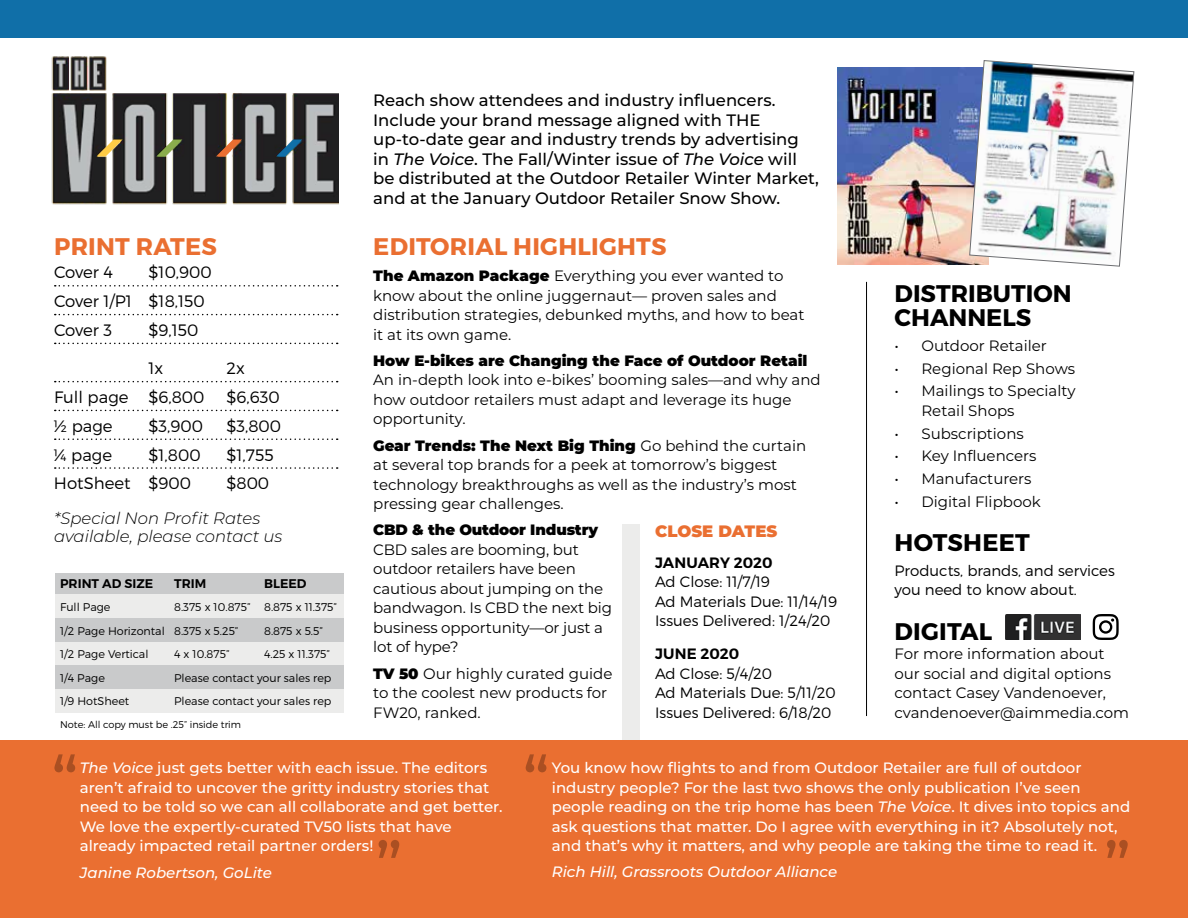
<style>
.page{position:relative;width:1188px;height:918px;background:#fff}
.page>*{position:absolute;margin:0;border:0;box-sizing:border-box;transform-origin:0 0}
.t1{font:500 64.5px "Montserrat";color:#8c8787}
.t2{font:700 24px/24px "Montserrat";color:#000}
.t3{font:700 24px "Montserrat";letter-spacing:.01em;color:#ea6f31}
.t4{font:500 16.5px/19.5px "Montserrat";color:#000}
.t5{font:300 16.5px/28.8px "Montserrat";color:#000}
.t6{font:italic 300 16.5px/18px "Montserrat";color:#000}
.t7{font:900 16.5px "Montserrat";color:#ea6f31}
.t8{font:15px/19.5px "Montserrat";color:#000}
.t9{font:500 15px/19.5px "Montserrat";color:#fff}
.t10{font:300 15px/19.5px "Montserrat";color:#000}
.t11{font:900 15px "Montserrat";color:#000}
.t12{font:italic 500 15px "Montserrat";color:#fff}
.t13{font:600 15px "Montserrat";color:#000}
.t14{font:600 12.6px "Montserrat";color:#000}
.t15{font:300 11.1px/23.4px "Montserrat";color:#000}
.t16{font:300 9.75px "Montserrat";color:#000}
.s1{font-style:italic}
.s2{font-weight:900}
</style>
<div class="page">
<div style="left:623px;top:524px;width:17px;height:240px;background:#ececeb"></div>
<svg style="left:55px;top:285px;width:283px;height:2px"></svg>
<svg style="left:55px;top:314px;width:283px;height:1px"></svg>
<svg style="left:55px;top:343px;width:283px;height:1px"></svg>
<svg style="left:55px;top:381px;width:283px;height:1px"></svg>
<svg style="left:55px;top:410px;width:283px;height:1px"></svg>
<svg style="left:55px;top:438px;width:283px;height:2px"></svg>
<svg style="left:55px;top:467px;width:283px;height:2px"></svg>
<div style="left:55px;top:689px;width:289px;height:23px;background:#ececeb"></div>
<div style="left:55px;top:665px;width:289px;height:24px;background:#c9cacb"></div>
<div style="left:55px;top:642px;width:288px;height:23px;background:#ececeb"></div>
<div style="left:55px;top:618px;width:288px;height:24px;background:#c9cacb"></div>
<div style="left:55px;top:573px;width:288px;height:22px;background:#c9cacb"></div>
<div style="left:55px;top:595px;width:288px;height:23px;background:#ececeb"></div>
<div style="left:0;top:740px;width:1188px;height:177px;background:#ea6f31"></div>
<div style="left:0;top:0;width:1188px;height:38px;background:#106fa8"></div>
<img style="left:1005px;top:614px;width:76px;height:26px">
<svg style="left:1093px;top:614px;width:26px;height:26px"></svg>
<img style="left:51px;top:56px;width:288px;height:149px">
<svg style="left:156px;top:140px;width:26px;height:16px"></svg>
<svg style="left:216px;top:140px;width:26px;height:16px"></svg>
<svg style="left:276px;top:140px;width:26px;height:16px"></svg>
<svg style="left:97px;top:140px;width:26px;height:16px"></svg>
<img style="left:837px;top:68px;width:132px;height:197px">
<img style="left:969px;top:60px;width:165px;height:206px">
<hr style="left:866px;top:282px;width:1px;height:434px;background:#000">
<h2 class="t3" style="left:54px;top:231px;width:164px">PRINT RATES</h2>
<p class="t5" style="left:54px;top:258px;width:61px">Cover 4</p>
<p class="t5" style="left:54px;top:258px;width:159px;text-indent:94px">$10,900<br>Cover 1/P1 $18,150<br>Cover 3</p>
<p class="t5" style="left:148px;top:315px;width:52px">$9,150</p>
<p class="t5" style="left:148px;top:354px;width:16px">1x</p>
<p class="t5" style="left:226px;top:354px;width:20px">2x</p>
<p class="t5" style="left:54px;top:382px;width:152px">Full page $6,800</p>
<p class="t5" style="left:226px;top:382px;width:55px">$6,630</p>
<p class="t5" style="left:54px;top:411px;width:60px">½ page</p>
<p class="t5" style="left:148px;top:411px;width:56px">$3,900</p>
<p class="t5" style="left:226px;top:411px;width:56px">$3,800</p>
<p class="t5" style="left:54px;top:440px;width:60px">¼ page</p>
<p class="t5" style="left:148px;top:440px;width:54px">$1,800</p>
<p class="t5" style="left:226px;top:440px;width:49px">$1,755</p>
<p class="t5" style="left:54px;top:469px;width:139px">HotSheet $900</p>
<p class="t5" style="left:226px;top:469px;width:44px">$800</p>
<p class="t6" style="left:54px;top:509px;width:230px">*Special Non Profit Rates available, please contact us</p>
<p class="t14" style="left:60px;top:576px;width:95px">PRINT AD SIZE</p>
<p class="t14" style="left:174px;top:576px;width:34px">TRIM</p>
<p class="t14" style="left:264px;top:576px;width:44px">BLEED</p>
<p class="t15" style="left:60px;top:596px;width:52px">Full Page</p>
<p class="t15" style="left:60px;top:596px;width:278px;text-indent:114px">8.375 x 10.875” 8.875 x 11.375”<br>1/2 Page Horizontal 8.375 x 5.25”</p>
<p class="t15" style="left:264px;top:619px;width:60px">8.875 x 5.5”</p>
<p class="t15" style="left:60px;top:642px;width:90px">1/2 Page Vertical</p>
<p class="t15" style="left:174px;top:642px;width:57px">4 x 10.875”</p>
<p class="t15" style="left:264px;top:642px;width:67px">4.25 x 11.375”</p>
<p class="t15" style="left:60px;top:666px;width:46px">1/4 Page</p>
<p class="t15" style="left:174px;top:666px;width:159px">Please contact your sales rep</p>
<p class="t15" style="left:60px;top:689px;width:71px">1/9 HotSheet</p>
<p class="t15" style="left:174px;top:689px;width:159px">Please contact your sales rep</p>
<p class="t16" style="left:60px;top:719px;width:183px">Note: All copy must be .25” inside trim</p>
<p class="t4" style="left:373px;top:90px;width:447px">Reach show attendees and industry influencers.<br>Include your brand message aligned with THE up-to-date gear and industry trends by advertising in <span class="s1">The Voice</span>. The Fall/Winter issue of <span class="s1">The Voice</span> will be distributed at the Outdoor Retailer Winter Market, and at the January Outdoor Retailer Snow Show.</p>
<h2 class="t3" style="left:373px;top:231px;width:295px">EDITORIAL HIGHLIGHTS</h2>
<p class="t8" style="left:373px;top:266px;width:433px"><span class="s2">The Amazon Package</span> Everything you ever wanted to know about the online juggernaut— proven sales and distribution strategies, debunked myths, and how to beat it at its own game.</p>
<p class="t11" style="left:373px;top:349px;width:436px">How E-bikes are Changing the Face of Outdoor Retail</p>
<p class="t8" style="left:373px;top:370px;width:449px">An in-depth look into e-bikes’ booming sales—and why and how outdoor retailers must adapt and leverage its huge opportunity.</p>
<p class="t8" style="left:373px;top:435px;width:435px"><span class="s2">Gear Trends: The Next Big Thing</span> Go behind the curtain at several top brands for a peek at tomorrow’s biggest technology breakthroughs as well as the industry’s most pressing gear challenges.</p>
<p class="t11" style="left:373px;top:519px;width:227px">CBD &amp; the Outdoor Industry</p>
<p class="t8" style="left:373px;top:539px;width:240px">CBD sales are booming, but outdoor retailers have been cautious about jumping on the bandwagon. Is CBD the next big business opportunity—or just a lot of hype?</p>
<p class="t8" style="left:373px;top:663px;width:241px"><span class="s2">TV 50</span> Our highly curated guide to the coolest new products for<br>FW20, ranked.</p>
<p class="t7" style="left:655px;top:519px;width:124px">CLOSE DATES</p>
<p class="t13" style="left:655px;top:553px;width:119px">JANUARY 2020</p>
<p class="t10" style="left:655px;top:572px;width:183px">Ad Close: 11/7/19<br>Ad Materials Due: 11/14/19<br>Issues Delivered: 1/24/20</p>
<p class="t13" style="left:655px;top:645px;width:86px">JUNE 2020</p>
<p class="t10" style="left:655px;top:663px;width:182px">Ad Close: 5/4/20<br>Ad Materials Due: 5/11/20<br>Issues Delivered: 6/18/20</p>
<h2 class="t2" style="left:895px;top:282px;width:178px">DISTRIBUTION<br>CHANNELS</h2>
<p class="t8" style="left:894px;top:335px;width:154px">• Outdoor Retailer</p>
<p class="t8" style="left:894px;top:358px;width:182px">• Regional Rep Shows</p>
<p class="t8" style="left:921px;top:381px;width:156px;text-indent:-27px">• Mailings to Specialty<br>Retail Shops</p>
<p class="t8" style="left:894px;top:423px;width:131px">• Subscriptions</p>
<p class="t8" style="left:894px;top:446px;width:144px">• Key Influencers</p>
<p class="t8" style="left:894px;top:468px;width:139px">• Manufacturers</p>
<p class="t8" style="left:894px;top:491px;width:148px">• Digital Flipbook</p>
<h2 class="t2" style="left:895px;top:531px;width:137px">HOTSHEET</h2>
<p class="t10" style="left:894px;top:561px;width:222px">Products, brands, and services you need to know about.</p>
<h2 class="t2" style="left:895px;top:619px;width:99px">DIGITAL</h2>
<p class="t8" style="left:894px;top:644px;width:236px">For more information about our social and digital options contact Casey Vandenoever, cvandenoever@aimmedia.com</p>
<h1 class="t1" style="left:51px;top:734px;width:28px">“</h1>
<h1 class="t1" style="left:523px;top:734px;width:28px">“</h1>
<p class="t9" style="left:80px;top:758px;width:424px"><span class="s1">The Voice</span> just gets better with each issue. The editors aren’t afraid to uncover the gritty industry stories that need to be told so we can all collaborate and get better.<br>We love the expertly-curated TV50 lists that have already impacted retail partner orders!</p>
<p class="t12" style="left:80px;top:862px;width:194px">Janine Robertson, GoLite</p>
<p class="t9" style="left:552px;top:758px;width:580px">You know how flights to and from Outdoor Retailer are full of outdoor industry people? For the last two shows the only publication I’ve seen people reading on the trip home has been <span class="s1">The Voice</span>. It dives into topics and ask questions that matter. Do I agree with everything in it? Absolutely not, and that’s why it matters, and why people are taking the time to read it.</p>
<h1 class="t1" style="left:375px;top:820px;width:28px">”</h1>
<h1 class="t1" style="left:1104px;top:820px;width:28px">”</h1>
<p class="t12" style="left:552px;top:861px;width:287px">Rich Hill, Grassroots Outdoor Alliance</p>
</div>
